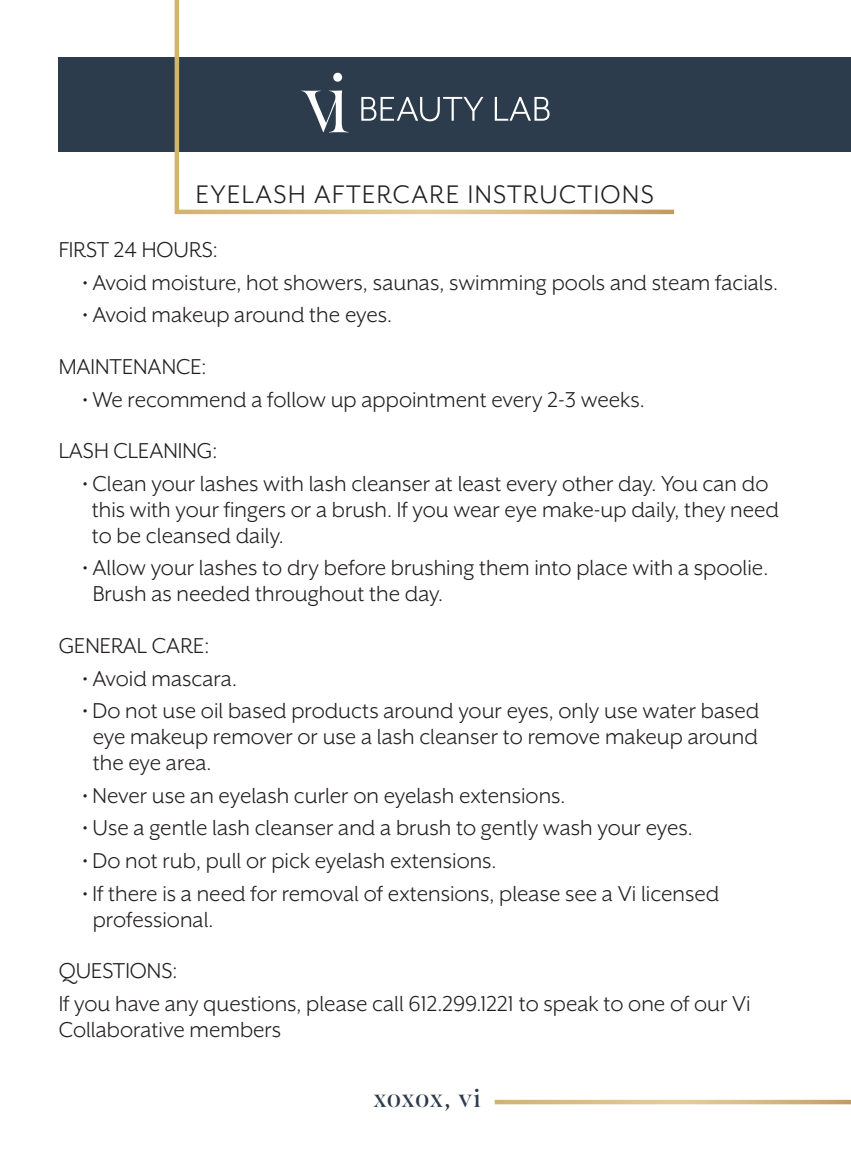
<style>
.page{position:relative;width:851px;height:1175px;background:#fff}
.page>*{position:absolute;margin:0;border:0;box-sizing:border-box;transform-origin:0 0}
.t1{font:29.25px "Mr Eaves XL San OT";letter-spacing:.05em;color:#231f20}
.t2{font:600 27px "Meno Banner";letter-spacing:.025em;color:#2d3c4c}
.t3{font:24.75px/25.9px "Mr Eaves XL San OT";color:#231f20}
</style>
<div class="page">
<div style="left:59px;top:58px;width:791px;height:94px;background:#2d3c4c"></div>
<svg style="left:172px;top:0;width:506px;height:215px"></svg>
<svg style="left:494px;top:1099px;width:356px;height:5px;background:#dec696"></svg>
<p class="t1" style="left:196px;top:180px;width:459px">EYELASH AFTERCARE INSTRUCTIONS</p>
<p class="t3" style="left:59px;top:237px;width:160px">FIRST 24 HOURS:</p>
<p class="t3" style="left:82px;top:269px;width:697px">• Avoid moisture, hot showers, saunas, swimming pools and steam facials.</p>
<p class="t3" style="left:59px;top:289px;width:335px;line-height:51.8px;text-indent:24px">• Avoid makeup around the eyes.<br>MAINTENANCE:</p>
<p class="t3" style="left:59px;top:373px;width:587px;line-height:51.8px;text-indent:24px">• We recommend a follow up appointment every 2-3 weeks.<br>LASH CLEANING:</p>
<p class="t3" style="left:92px;top:471px;width:688px;text-indent:-9px">• Clean your lashes with lash cleanser at least every other day. You can do this with your fingers or a brush. If you wear eye make-up daily, they need to be cleansed daily.</p>
<p class="t3" style="left:93px;top:555px;width:677px;text-indent:-10px">• Allow your lashes to dry before brushing them into place with a spoolie.<br>Brush as needed throughout the day.</p>
<p class="t3" style="left:59px;top:633px;width:152px">GENERAL CARE:</p>
<p class="t3" style="left:82px;top:665px;width:156px">• Avoid mascara.</p>
<p class="t3" style="left:93px;top:698px;width:668px;text-align:justify;text-indent:-10px">• Do not use oil based products around your eyes, only use water based eye makeup remover or use a lash cleanser to remove makeup around the eye area.</p>
<p class="t3" style="left:82px;top:782px;width:484px">• Never use an eyelash curler on eyelash extensions.</p>
<p class="t3" style="left:82px;top:815px;width:612px">• Use a gentle lash cleanser and a brush to gently wash your eyes.</p>
<p class="t3" style="left:82px;top:847px;width:415px">• Do not rub, pull or pick eyelash extensions.</p>
<p class="t3" style="left:93px;top:880px;width:628px;text-indent:-10px">• If there is a need for removal of extensions, please see a Vi licensed professional.</p>
<p class="t3" style="left:59px;top:954px;width:693px;line-height:32.6px">QUESTIONS:<br>If you have any questions, please call 612.299.1221 to speak to one of our Vi</p>
<p class="t3" style="left:59px;top:1016px;width:224px">Collaborative members</p>
<p class="t2" style="left:373px;top:1081px;width:109px">xoxox, vi</p>
</div>
